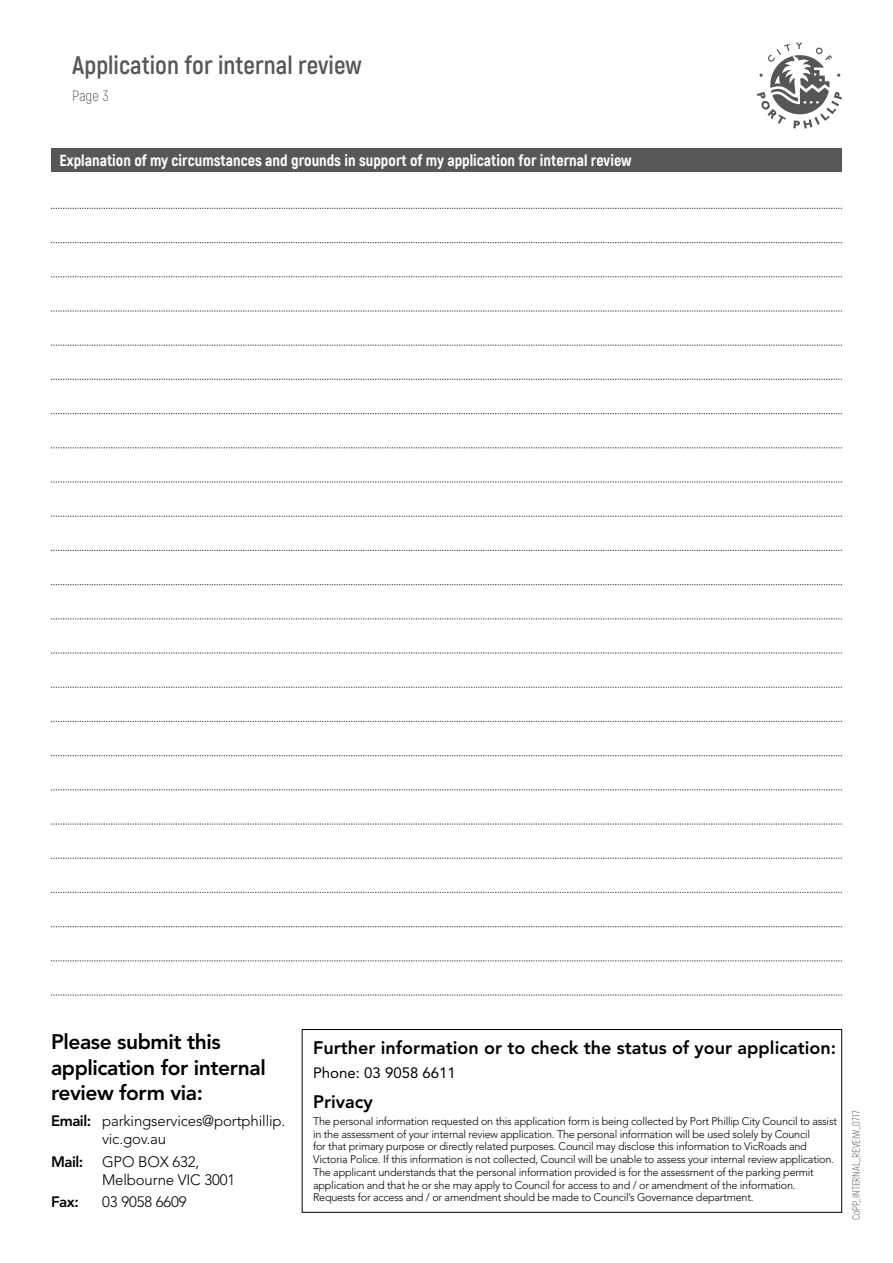
<style>
.page{position:relative;width:893px;height:1263px;background:#fff}
.page>*{position:absolute;margin:0;border:0;box-sizing:border-box;transform-origin:0 0}
.t1{font:700 25.5px "Akrobat";color:#585656}
.t2{font:800 21px/25.2px "Avenir LT Std";letter-spacing:-.02em;color:#000}
.t3{font:800 18px "Avenir LT Std";color:#000}
.t4{font:800 16.05px "Akrobat";color:#fff}
.t5{font:300 15px/18px "Avenir LT Std";letter-spacing:-.01em;color:#000}
.t6{font:15px "Avenir LT Std";color:#000}
.t7{font:300 15px "Akrobat";color:#585656}
.t8{font:800 15px "Avenir LT Std";color:#000}
.t9{font:300 10.95px/12.8px "Avenir LT Std";letter-spacing:-.02em;color:#000}
.t10{font:300 10.5px "Akrobat";color:#585656}
.s1{font-weight:800}
</style>
<div class="page">
<div style="left:51px;top:148px;width:791px;height:24px;background:#585656"></div>
<svg style="left:757px;top:43px;width:85px;height:86px"></svg>
<svg style="left:51px;top:208px;width:791px;height:1px"></svg>
<svg style="left:51px;top:242px;width:791px;height:1px"></svg>
<svg style="left:51px;top:276px;width:791px;height:1px"></svg>
<svg style="left:51px;top:310px;width:791px;height:2px"></svg>
<svg style="left:51px;top:345px;width:791px;height:1px"></svg>
<svg style="left:51px;top:379px;width:791px;height:1px"></svg>
<svg style="left:51px;top:413px;width:791px;height:1px"></svg>
<svg style="left:51px;top:447px;width:791px;height:1px"></svg>
<svg style="left:51px;top:481px;width:791px;height:2px"></svg>
<svg style="left:51px;top:516px;width:791px;height:1px"></svg>
<svg style="left:51px;top:550px;width:791px;height:1px"></svg>
<svg style="left:51px;top:584px;width:791px;height:1px"></svg>
<svg style="left:51px;top:618px;width:791px;height:1px"></svg>
<svg style="left:51px;top:652px;width:791px;height:2px"></svg>
<svg style="left:51px;top:687px;width:791px;height:1px"></svg>
<svg style="left:51px;top:721px;width:791px;height:1px"></svg>
<svg style="left:51px;top:755px;width:791px;height:1px"></svg>
<svg style="left:51px;top:789px;width:791px;height:1px"></svg>
<svg style="left:51px;top:823px;width:791px;height:2px"></svg>
<svg style="left:51px;top:858px;width:791px;height:1px"></svg>
<svg style="left:51px;top:892px;width:791px;height:1px"></svg>
<svg style="left:51px;top:926px;width:791px;height:1px"></svg>
<svg style="left:51px;top:960px;width:791px;height:1px"></svg>
<svg style="left:51px;top:994px;width:791px;height:2px"></svg>
<div style="left:302px;top:1029px;width:540px;height:183px;border:1px solid #000"></div>
<h1 class="t1" style="left:72px;top:50px;width:291px">Application for internal review</h1>
<h3 class="t7" style="left:72px;top:87px;width:38px">Page 3</h3>
<h3 class="t4" style="left:60px;top:150px;width:574px">Explanation of my circumstances and grounds in support of my application for internal review</h3>
<h2 class="t2" style="left:51px;top:1029px;width:216px">Please submit this application for internal review form via:</h2>
<h3 class="t5" style="left:102px;top:1112px;width:185px;text-indent:-51px"><span class="s1">Email:</span> parkingservices@portphillip. vic.gov.au</h3>
<h3 class="t5" style="left:102px;top:1152px;width:135px;text-indent:-51px"><span class="s1">Mail:</span> GPO BOX 632,<br>Melbourne VIC 3001</h3>
<h3 class="t8" style="left:51px;top:1193px;width:29px">Fax:</h3>
<h3 class="t5" style="left:102px;top:1193px;width:86px">03 9058 6609</h3>
<h3 class="t3" style="left:313px;top:1037px;width:524px">Further information or to check the status of your application:</h3>
<h3 class="t6" style="left:313px;top:1064px;width:144px">Phone: 03 9058 6611</h3>
<h3 class="t3" style="left:313px;top:1091px;width:61px">Privacy</h3>
<p class="t9" style="left:313px;top:1115px;width:525px">The personal information requested on this application form is being collected by Port Phillip City Council to assist in the assessment of your internal review application. The personal information will be used solely by Council<br>for that primary purpose or directly related purposes. Council may disclose this information to VicRoads and Victoria Police. If this information is not collected, Council will be unable to assess your internal review application.<br>The applicant understands that the personal information provided is for the assessment of the parking permit application and that he or she may apply to Council for access to and / or amendment of the information.<br>Requests for access and / or amendment should be made to Council’s Governance department.</p>
<p class="t10" style="left:850px;top:1220px;width:111px;rotate:-90deg">CoPP_INTERNAL_REVEIW_0717</p>
</div>
